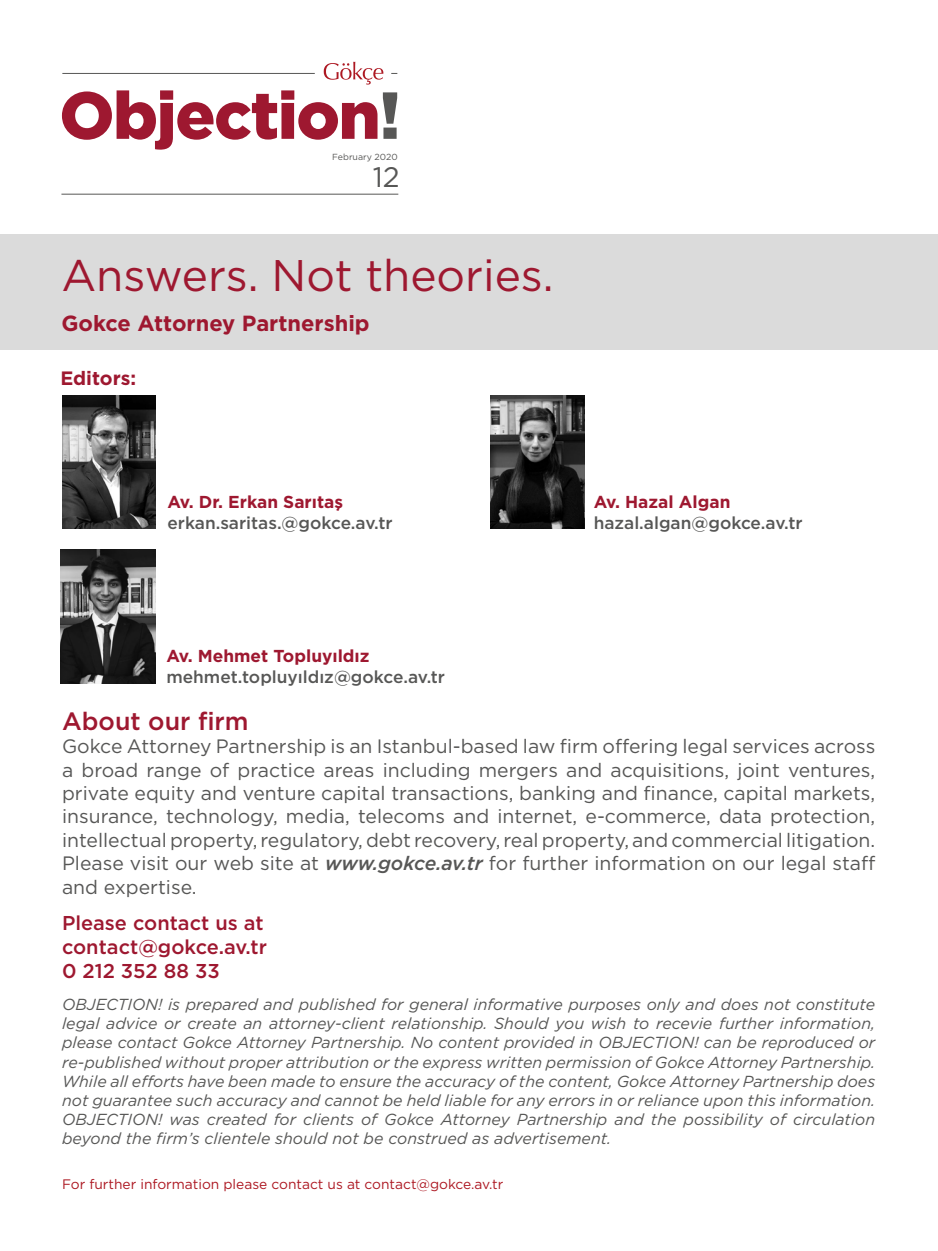
<style>
.page{position:relative;width:938px;height:1251px;background:#fff}
.page>*{position:absolute;margin:0;border:0;box-sizing:border-box;transform-origin:0 0}
.t1{font:44.19px "Gotham";color:#9e1830}
.t2{font:28.19px "Gotham";color:#575756}
.t3{font:500 25px "Gotham";color:#9e1830}
.t4{font:700 21.88px "Gotham";color:#9e1830}
.t5{font:500 20px/24px "Gotham";color:#9e1830}
.t6{font:19.38px/23.4px "Gotham";color:#575756;text-align:justify}
.t7{font:700 19.31px "Gotham";color:#9e1830}
.t8{font:500 17.25px "Gotham";color:#575756}
.t9{font:700 17.25px "Gotham";color:#9e1830}
.t10{font:italic 15.94px/19.2px "Gotham";color:#575756;text-align:justify}
.t11{font:13.75px "Gotham";color:#ad1923}
.t12{font:8.81px "Gotham";color:#575756}
.s1{font-weight:500;font-style:italic}
</style>
<div class="page">
<svg style="left:383px;top:92px;width:14px;height:47px"></svg>
<svg style="left:62px;top:90px;width:315px;height:60px"></svg>
<hr style="left:62px;top:73px;width:253px;height:1px;background:#575756">
<svg style="left:324px;top:62px;width:59px;height:22px"></svg>
<hr style="left:61px;top:194px;width:337px;height:1px;background:#575756">
<div style="left:0;top:234px;width:938px;height:115px;background:#dbdbdb"></div>
<img style="left:490px;top:395px;width:94px;height:133px">
<img style="left:62px;top:395px;width:94px;height:133px">
<img style="left:61px;top:549px;width:95px;height:134px">
<p class="t12" style="left:332px;top:151px;width:67px">February 2020</p>
<h2 class="t2" style="left:373px;top:159px;width:28px">12</h2>
<h1 class="t1" style="left:61px;top:247px;width:494px">Answers. Not theories.</h1>
<h3 class="t4" style="left:61px;top:309px;width:310px">Gokce Attorney Partnership</h3>
<p class="t7" style="left:60px;top:365px;width:77px">Editors:</p>
<p class="t9" style="left:167px;top:490px;width:177px">Av. Dr. Erkan Sarıtaş</p>
<p class="t8" style="left:167px;top:511px;width:227px">erkan.saritas.@gokce.av.tr</p>
<p class="t9" style="left:593px;top:490px;width:138px">Av. Hazal Algan</p>
<p class="t8" style="left:593px;top:511px;width:210px">hazal.algan@gokce.av.tr</p>
<p class="t9" style="left:166px;top:644px;width:205px">Av. Mehmet Topluyıldız</p>
<p class="t8" style="left:166px;top:665px;width:280px">mehmet.topluyıldız@gokce.av.tr</p>
<h3 class="t3" style="left:62px;top:704px;width:188px">About our firm</h3>
<p class="t6" style="left:62px;top:734px;width:814px">Gokce Attorney Partnership is an Istanbul-based law firm offering legal services across a broad range of practice areas including mergers and acquisitions, joint ventures, private equity and venture capital transactions, banking and finance, capital markets, insurance, technology, media, telecoms and internet, e-commerce, data protection, intellectual property, regulatory, debt recovery, real property, and commercial litigation.<br>Please visit our web site at <span class="s1">www.gokce.av.tr</span> for further information on our legal staff and expertise.</p>
<p class="t5" style="left:62px;top:910px;width:206px">Please contact us at contact@gokce.av.tr<br>0 212 352 88 33</p>
<p class="t10" style="left:62px;top:994px;width:814px">OBJECTION! is prepared and published for general informative purposes only and does not constitute legal advice or create an attorney-client relationship. Should you wish to recevie further information, please contact Gokce Attorney Partnership. No content provided in OBJECTION! can be reproduced or re-published without proper attribution or the express written permission of Gokce Attorney Partnership.<br>While all efforts have been made to ensure the accuracy of the content, Gokce Attorney Partnership does not guarantee such accuracy and cannot be held liable for any errors in or reliance upon this information.<br>OBJECTION! was created for clients of Gokce Attorney Partnership and the possibility of circulation beyond the firm’s clientele should not be construed as advertisement.</p>
<p class="t11" style="left:62px;top:1174px;width:443px">For further information please contact us at contact@gokce.av.tr</p>
</div>
